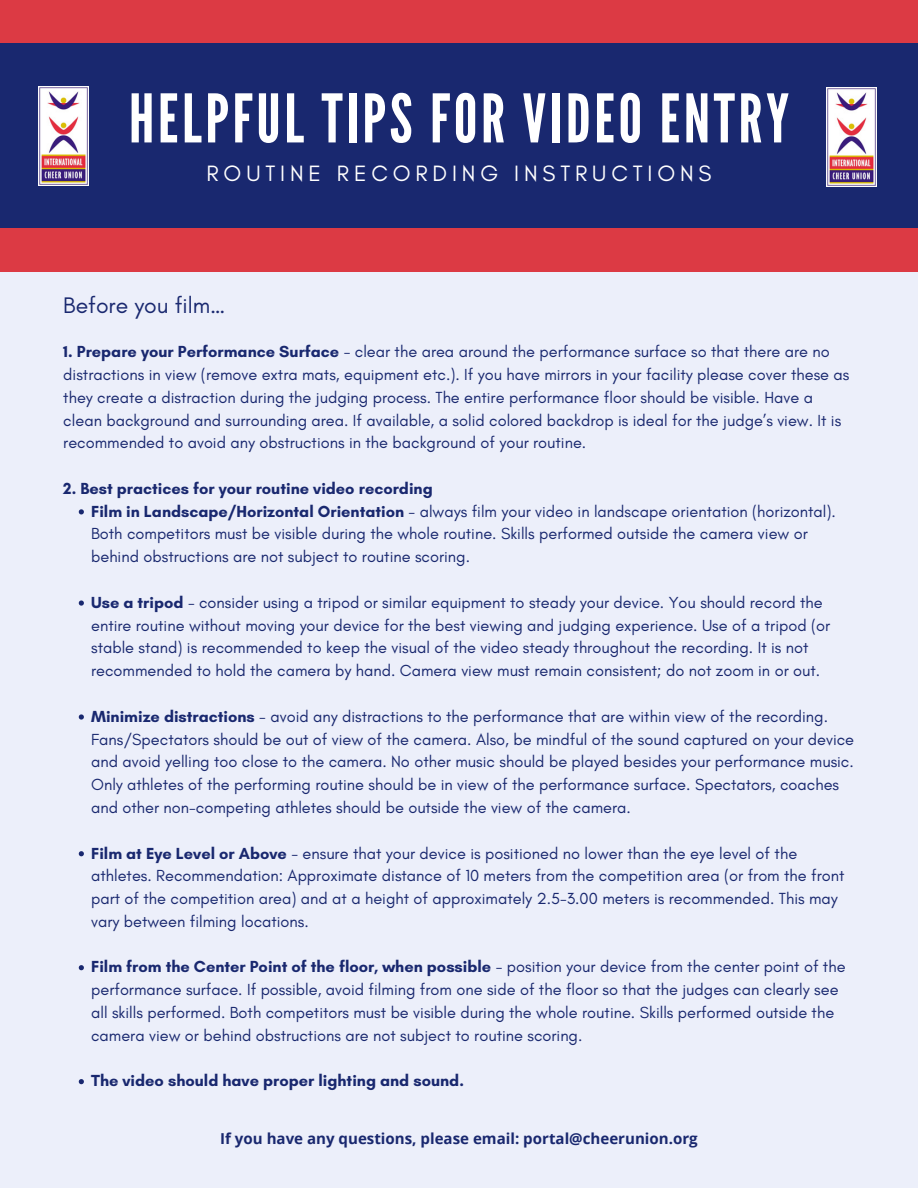
<style>
.page{position:relative;width:918px;height:1188px;background:#eceffa}
.page>*{position:absolute;margin:0;border:0;box-sizing:border-box;transform-origin:0 0}
.t1{font:66.9px "League Gothic";letter-spacing:.055em;color:#fff}
.t2{font:22.95px "Glacial Indifference";color:#19286f}
.t3{font:22.65px "Glacial Indifference";letter-spacing:.215em;color:#fff}
.t4{font:16.35px/22.8px "Glacial Indifference";color:#19286f}
.t5{font:700 16.35px "Glacial Indifference";color:#19286f}
.t6{font:700 15.15px "Open Sans";color:#19286f}
.s1{font-weight:700}
</style>
<div class="page">
<div style="left:0;top:0;width:918px;height:271px;background:#dc3a44"></div>
<div style="left:0;top:44px;width:918px;height:184px;background:#19286f"></div>
<svg style="left:79px;top:509px;width:5px;height:5px"></svg>
<svg style="left:79px;top:600px;width:5px;height:6px"></svg>
<svg style="left:79px;top:714px;width:5px;height:6px"></svg>
<svg style="left:79px;top:851px;width:5px;height:5px"></svg>
<svg style="left:79px;top:965px;width:5px;height:5px"></svg>
<svg style="left:79px;top:1079px;width:5px;height:5px"></svg>
<img style="left:38px;top:86px;width:51px;height:99px">
<img style="left:826px;top:88px;width:51px;height:99px">
<h1 class="t1" style="left:129px;top:80px;width:662px">HELPFUL TIPS FOR VIDEO ENTRY</h1>
<p class="t3" style="left:206px;top:160px;width:507px">ROUTINE RECORDING INSTRUCTIONS</p>
<p class="t2" style="left:63px;top:292px;width:164px">Before you film…</p>
<h2 class="t4" style="left:63px;top:340px;width:788px"><span class="s1">1. Prepare your Performance Surface</span> - clear the area around the performance surface so that there are no distractions in view (remove extra mats, equipment etc.). If you have mirrors in your facility please cover these as they create a distraction during the judging process. The entire performance floor should be visible. Have a clean background and surrounding area. If available, a solid colored backdrop is ideal for the judge’s view. It is recommended to avoid any obstructions in the background of your routine.</h2>
<h3 class="t5" style="left:63px;top:478px;width:371px">2. Best practices for your routine video recording</h3>
<p class="t4" style="left:91px;top:500px;width:746px"><span class="s1">Film in Landscape/Horizontal Orientation</span> - always film your video in landscape orientation (horizontal).<br>Both competitors must be visible during the whole routine. Skills performed outside the camera view or behind obstructions are not subject to routine scoring.</p>
<h4 class="t4" style="left:91px;top:591px;width:741px"><span class="s1">Use a tripod</span> - consider using a tripod or similar equipment to steady your device. You should record the entire routine without moving your device for the best viewing and judging experience. Use of a tripod (or stable stand) is recommended to keep the visual of the video steady throughout the recording. It is not recommended to hold the camera by hand. Camera view must remain consistent; do not zoom in or out.</h4>
<p class="t4" style="left:91px;top:705px;width:765px"><span class="s1">Minimize distractions</span> - avoid any distractions to the performance that are within view of the recording.<br>Fans/Spectators should be out of view of the camera. Also, be mindful of the sound captured on your device and avoid yelling too close to the camera. No other music should be played besides your performance music.<br>Only athletes of the performing routine should be in view of the performance surface. Spectators, coaches and other non-competing athletes should be outside the view of the camera.</p>
<p class="t4" style="left:91px;top:841px;width:755px"><span class="s1">Film at Eye Level or Above</span> - ensure that your device is positioned no lower than the eye level of the athletes. Recommendation: Approximate distance of 10 meters from the competition area (or from the front part of the competition area) and at a height of approximately 2.5-3.00 meters is recommended. This may vary between filming locations.</p>
<p class="t4" style="left:91px;top:955px;width:756px"><span class="s1">Film from the Center Point of the floor, when possible</span> - position your device from the center point of the performance surface. If possible, avoid filming from one side of the floor so that the judges can clearly see all skills performed. Both competitors must be visible during the whole routine. Skills performed outside the camera view or behind obstructions are not subject to routine scoring.</p>
<p class="t5" style="left:91px;top:1071px;width:374px">The video should have proper lighting and sound.</p>
<p class="t6" style="left:220px;top:1127px;width:479px">If you have any questions, please email: portal@cheerunion.org</p>
</div>
